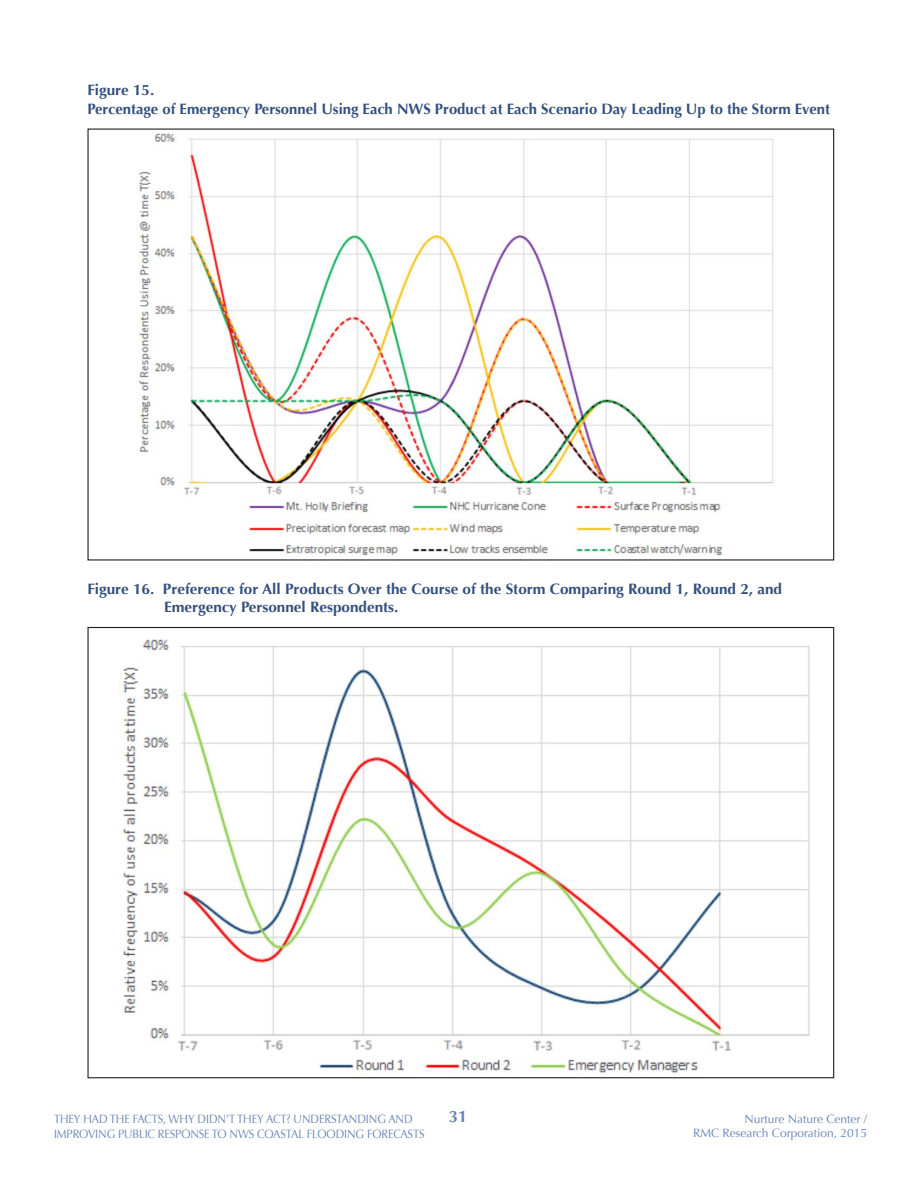
<style>
.page{position:relative;width:918px;height:1188px;background:#fff}
.page>*{position:absolute;margin:0;border:0;box-sizing:border-box;transform-origin:0 0}
.t1{font:700 16.5px "Optima";color:#6483b4}
.t2{font:700 15px/19.5px "Optima";color:#334f7d}
.t3{font:12px "Optima";color:#6483b4;scale:.92 1}
.t4{font:12px/13.5px "Optima";color:#6483b4;text-align:right}
</style>
<div class="page">
<img style="left:122px;top:639px;width:688px;height:435px">
<img style="left:123px;top:128px;width:660px;height:428px">
<p class="t2" style="left:87px;top:80px;width:744px">Figure 15.<br>Percentage of Emergency Personnel Using Each NWS Product at Each Scenario Day Leading Up to the Storm Event</p>
<p class="t2" style="left:164px;top:580px;width:620px;line-height:18px;text-indent:-77px">Figure 16. Preference for All Products Over the Course of the Storm Comparing Round 1, Round 2, and<br>Emergency Personnel Respondents.</p>
<p class="t3" style="left:54px;top:1112px;width:15px">THEY</p>
<p class="t3" style="left:84px;top:1112px;width:37px">HAD THE</p>
<p class="t3" style="left:133px;top:1112px;width:14px">FACTS</p>
<p class="t3" style="left:163px;top:1112px;width:89px">, WHY DIDN’T THEY</p>
<p class="t3" style="left:266px;top:1112px;width:48px">ACT? UNDERSTANDING</p>
<p class="t3" style="left:388px;top:1112px;width:10px">AND</p>
<p class="t3" style="left:54px;top:1127px;width:12px">IMPROVING</p>
<p class="t3" style="left:118px;top:1127px;width:14px">PUBLIC</p>
<p class="t3" style="left:158px;top:1127px;width:16px">RESPONSE</p>
<p class="t3" style="left:212px;top:1127px;width:66px">TO NWS COASTAL</p>
<p class="t3" style="left:307px;top:1127px;width:15px">FLOODING</p>
<p class="t3" style="left:367px;top:1127px;width:14px">FORECASTS</p>
<p class="t1" style="left:449px;top:1107px;width:20px">31</p>
<p class="t4" style="left:693px;top:1113px;width:176px">NURTURE NATURE CENTER /<br>RMC RESEARCH CORPORATION, 2015</p>
</div>
